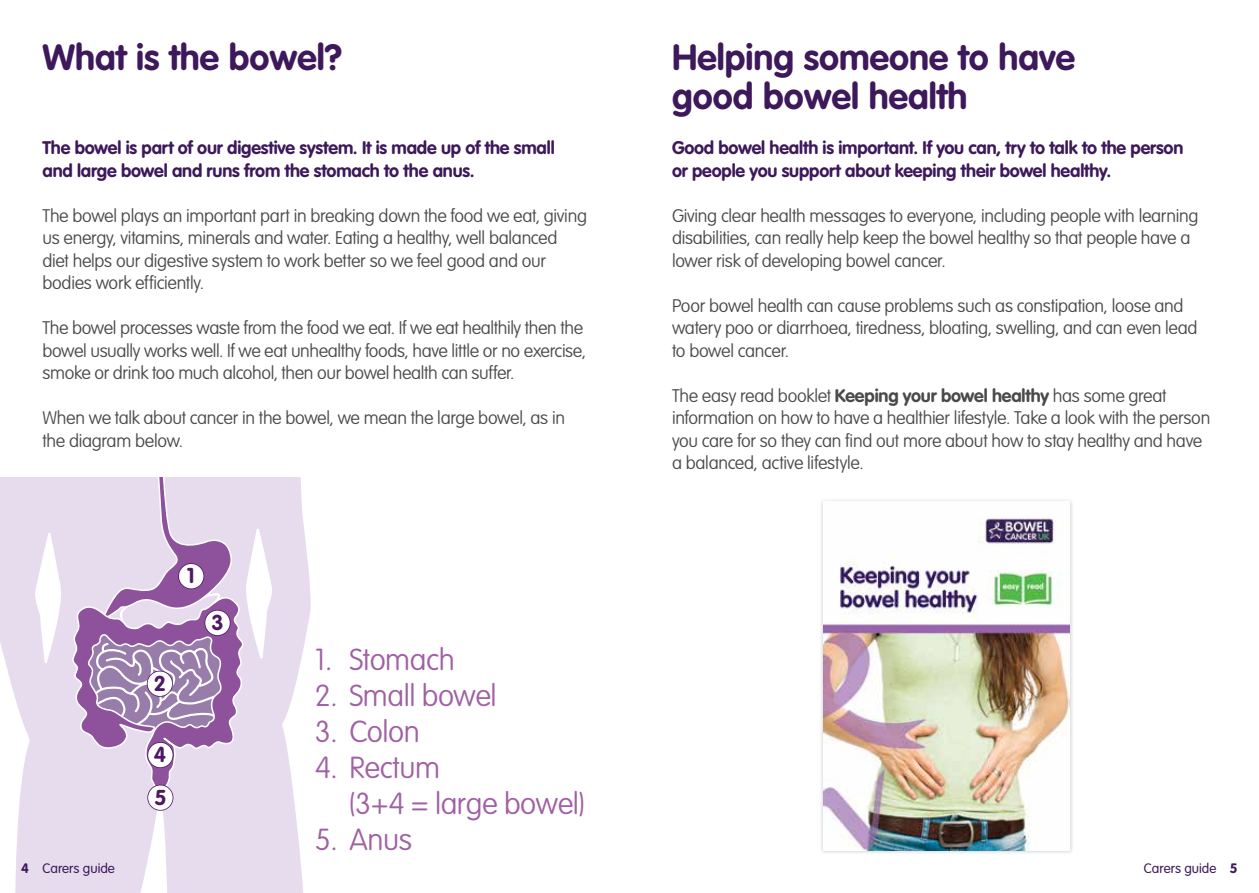
<style>
.page{position:relative;width:1259px;height:893px;background:#fff}
.page>*{position:absolute;margin:0;border:0;box-sizing:border-box;transform-origin:0 0}
.t1{font:700 36px/39px "VAG Rounded Std";color:#3d195b}
.t2{font:100 30px/36px "VAG Rounded Std";letter-spacing:-.015em;color:#a061a4}
.t3{font:700 21.3px/42.6px "VAG Rounded Std";color:#4d1965}
.t4{font:100 18px/22.5px "VAG Rounded Std";letter-spacing:-.015em;color:#4a4a49}
.t5{font:700 18px/22.5px "VAG Rounded Std";letter-spacing:-.01em;color:#3d195b}
.t6{font:300 13.5px "VAG Rounded Std";color:#3d195b}
.s1{font-weight:700}
</style>
<div class="page">
<svg style="left:0;top:477px;width:311px;height:416px;fill:#e6dcee"></svg>
<svg style="left:70px;top:477px;width:180px;height:334px;background:#cbb5d5"></svg>
<div style="left:148px;top:785px;width:25px;height:25px;border:2px solid #fff;border-radius:50%"></div>
<div style="left:819px;top:498px;width:255px;height:357px;background:#000;opacity:.2"></div>
<img style="left:823px;top:502px;width:246px;height:348px">
<h1 class="t1" style="left:43px;top:39px;width:301px">What is the bowel?</h1>
<h1 class="t1" style="left:672px;top:39px;width:404px">Helping someone to have good bowel health</h1>
<p class="t5" style="left:43px;top:137px;width:514px">The bowel is part of our digestive system. It is made up of the small and large bowel and runs from the stomach to the anus.</p>
<p class="t4" style="left:43px;top:205px;width:546px">The bowel plays an important part in breaking down the food we eat, giving us energy, vitamins, minerals and water. Eating a healthy, well balanced diet helps our digestive system to work better so we feel good and our bodies work efficiently.</p>
<p class="t4" style="left:43px;top:317px;width:545px">The bowel processes waste from the food we eat. If we eat healthily then the bowel usually works well. If we eat unhealthy foods, have little or no exercise, smoke or drink too much alcohol, then our bowel health can suffer.</p>
<p class="t4" style="left:43px;top:407px;width:524px">When we talk about cancer in the bowel, we mean the large bowel, as in the diagram below.</p>
<p class="t3" style="left:154px;top:663px;width:14px">2</p>
<p class="t3" style="left:187px;top:555px;width:9px">1</p>
<p class="t3" style="left:211px;top:602px;width:14px">3</p>
<p class="t3" style="left:154px;top:734px;width:14px">4<br>5</p>
<h2 class="t2" style="left:315px;top:643px;width:141px">1. Stomach</h2>
<h2 class="t2" style="left:315px;top:679px;width:183px">2. Small bowel</h2>
<h2 class="t2" style="left:315px;top:715px;width:106px">3. Colon</h2>
<h2 class="t2" style="left:349px;top:751px;width:237px;text-indent:-34px">4. Rectum<br>(3+4 = large bowel)</h2>
<h2 class="t2" style="left:315px;top:823px;width:98px">5. Anus</h2>
<p class="t5" style="left:672px;top:137px;width:513px">Good bowel health is important. If you can, try to talk to the person or people you support about keeping their bowel healthy.</p>
<p class="t4" style="left:672px;top:205px;width:528px">Giving clear health messages to everyone, including people with learning disabilities, can really help keep the bowel healthy so that people have a lower risk of developing bowel cancer.</p>
<p class="t4" style="left:672px;top:295px;width:527px">Poor bowel health can cause problems such as constipation, loose and watery poo or diarrhoea, tiredness, bloating, swelling, and can even lead to bowel cancer.</p>
<p class="t4" style="left:672px;top:385px;width:540px">The easy read booklet <span class="s1">Keeping your bowel healthy</span> has some great information on how to have a healthier lifestyle. Take a look with the person you care for so they can find out more about how to stay healthy and have a balanced, active lifestyle.</p>
<p class="t6" style="left:21px;top:860px;width:95px"><span class="s1">4</span> Carers guide</p>
<p class="t6" style="left:1144px;top:860px;width:95px">Carers guide <span class="s1">5</span></p>
</div>
